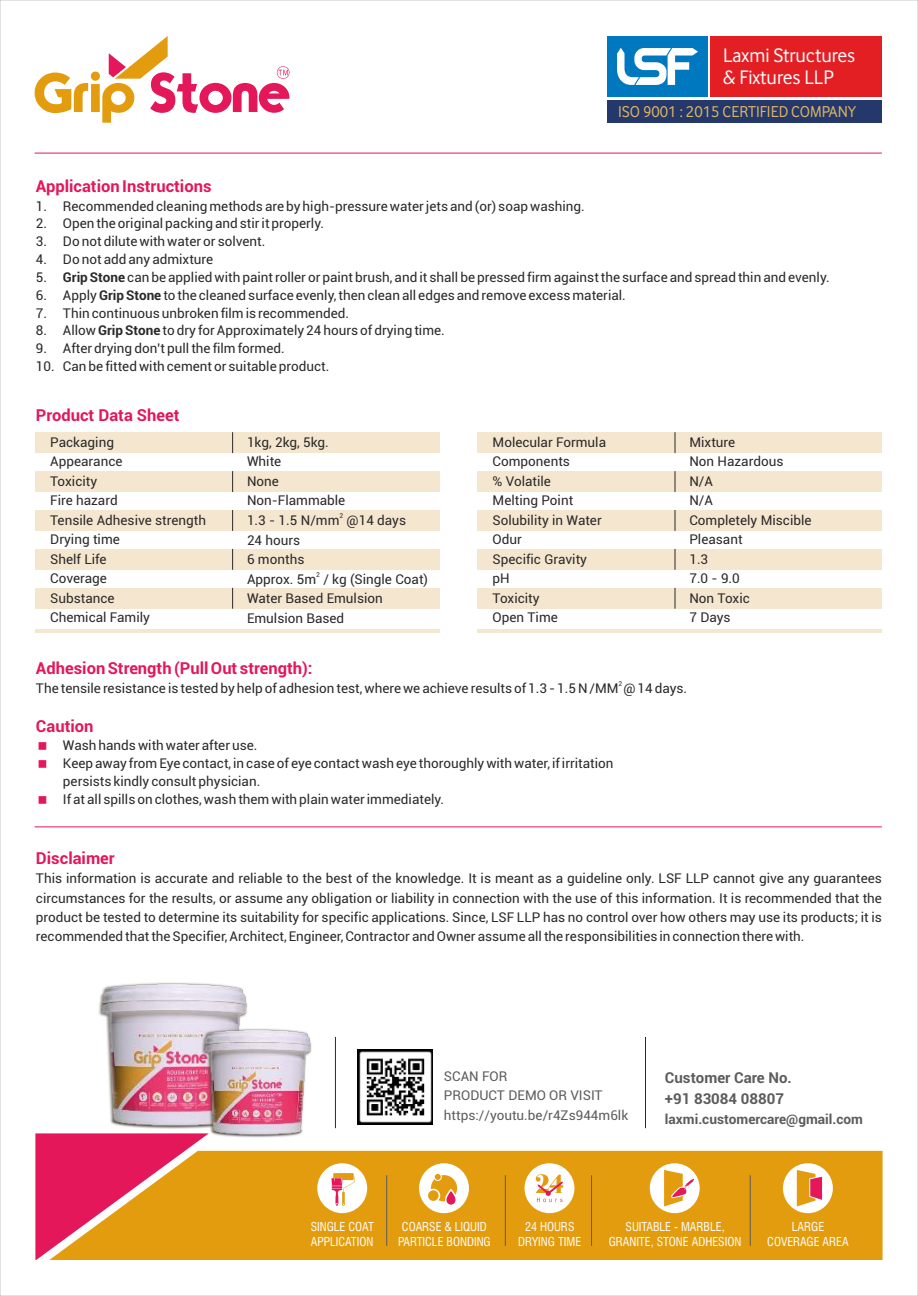
<style>
.page{position:relative;width:918px;height:1296px;background:#fff}
.page>*{position:absolute;margin:0;border:0;box-sizing:border-box;transform-origin:0 0}
.t1{font:20.4px/22.8px "Vodafone";color:#fff}
.t2{font:700 16.5px "Roboto";color:#e31759}
.t3{font:16.35px "Vodafone";color:#deb561}
.t4{font:700 15px/21.6px "Roboto";color:#5c5c5c}
.t5{font:700 13.65px "Roboto";color:#5c5c5c}
.t6{font:13.5px/19.5px "Roboto";color:#2b2929}
.t7{font:13.5px/19.5px "Roboto";color:#5c5c5c}
.t8{font:condensed 12px/14.4px "Swiss 721 BT";color:#fff;text-align:center}
.t9{font:6.75px "Roboto";color:#2b2929}
.s1{font-weight:700}
</style>
<div class="page">
<div style="left:35px;top:432px;width:405px;height:21px;background:#f5e6cf"></div>
<svg style="left:232px;top:432px;width:1px;height:21px"></svg>
<div style="left:35px;top:471px;width:405px;height:21px;background:#f5e6cf"></div>
<svg style="left:232px;top:471px;width:1px;height:21px"></svg>
<div style="left:35px;top:510px;width:405px;height:21px;background:#f5e6cf"></div>
<svg style="left:232px;top:510px;width:1px;height:21px"></svg>
<div style="left:35px;top:549px;width:405px;height:21px;background:#f5e6cf"></div>
<svg style="left:232px;top:549px;width:1px;height:21px"></svg>
<div style="left:35px;top:588px;width:405px;height:21px;background:#f5e6cf"></div>
<svg style="left:232px;top:588px;width:1px;height:21px"></svg>
<div style="left:711px;top:36px;width:171px;height:61px;background:#e31f24"></div>
<div style="left:607px;top:36px;width:101px;height:61px;background:#0078bf"></div>
<svg style="left:617px;top:48px;width:81px;height:37px"></svg>
<div style="left:607px;top:100px;width:275px;height:23px;background:#24386b"></div>
<svg style="left:35px;top:36px;width:254px;height:87px"></svg>
<div style="left:209px;top:1151px;width:674px;height:109px;background:#e39c0d"></div>
<svg style="left:35px;top:1133px;width:174px;height:127px;background:#e56245"></svg>
<hr style="left:35px;top:153px;width:847px;height:1px;background:#e31759">
<img style="left:111px;top:1133px;width:90px;height:4px">
<img style="left:99px;top:983px;width:149px;height:146px">
<img style="left:201px;top:1029px;width:111px;height:109px">
<div style="left:317px;top:1163px;width:50px;height:50px;background:#fff;border-radius:50%"></div>
<svg style="left:331px;top:1173px;width:24px;height:33px"></svg>
<div style="left:525px;top:1163px;width:49px;height:50px;background:#fff;border-radius:50%"></div>
<svg style="left:536px;top:1174px;width:27px;height:28px"></svg>
<div style="left:783px;top:1163px;width:50px;height:50px;background:#fff;border-radius:50%"></div>
<svg style="left:797px;top:1170px;width:26px;height:36px"></svg>
<hr style="left:386px;top:1175px;width:1px;height:71px;background:#5c5c5c">
<hr style="left:505px;top:1175px;width:1px;height:71px;background:#5c5c5c">
<hr style="left:591px;top:1175px;width:1px;height:71px;background:#5c5c5c">
<hr style="left:750px;top:1175px;width:1px;height:71px;background:#5c5c5c">
<div style="left:419px;top:1163px;width:50px;height:50px;background:#fff;border-radius:50%"></div>
<div style="left:431px;top:1175px;width:26px;height:26px;background:#e39c0d;border-radius:50%"></div>
<svg style="left:435px;top:1174px;width:6px;height:6px"></svg>
<svg style="left:426px;top:1189px;width:14px;height:14px"></svg>
<svg style="left:445px;top:1189px;width:12px;height:16px"></svg>
<div style="left:428px;top:1190px;width:11px;height:11px;background:#e39c0d;border-radius:50%"></div>
<div style="left:650px;top:1163px;width:50px;height:50px;background:#fff;border-radius:50%"></div>
<svg style="left:664px;top:1170px;width:31px;height:37px"></svg>
<hr style="left:35px;top:629px;width:405px;height:3px;background:#f5e6cf">
<div style="left:477px;top:432px;width:405px;height:21px;background:#f5e6cf"></div>
<svg style="left:675px;top:432px;width:1px;height:21px"></svg>
<div style="left:477px;top:471px;width:405px;height:21px;background:#f5e6cf"></div>
<svg style="left:675px;top:471px;width:1px;height:21px"></svg>
<div style="left:477px;top:510px;width:405px;height:21px;background:#f5e6cf"></div>
<svg style="left:675px;top:510px;width:1px;height:21px"></svg>
<div style="left:477px;top:549px;width:405px;height:21px;background:#f5e6cf"></div>
<svg style="left:675px;top:549px;width:1px;height:21px"></svg>
<div style="left:477px;top:588px;width:405px;height:21px;background:#f5e6cf"></div>
<svg style="left:675px;top:588px;width:1px;height:21px"></svg>
<hr style="left:477px;top:629px;width:405px;height:3px;background:#f5e6cf">
<hr style="left:35px;top:826px;width:847px;height:1px;background:#e31759">
<img style="left:358px;top:1049px;width:75px;height:75px">
<hr style="left:335px;top:1037px;width:1px;height:91px;background:#2b2929">
<hr style="left:645px;top:1037px;width:1px;height:91px;background:#2b2929">
<p class="t2" style="left:36px;top:180px;width:177px">Application Instructions</p>
<p class="t6" style="left:36px;top:198px;width:550px">1. Recommended cleaning methods are by high-pressure water jets and (or) soap washing.</p>
<p class="t6" style="left:36px;top:215px;width:290px">2. Open the original packing and stir it properly.</p>
<p class="t6" style="left:36px;top:233px;width:231px">3. Do not dilute with water or solvent.</p>
<p class="t6" style="left:36px;top:251px;width:179px">4. Do not add any admixture</p>
<h1 class="t1" style="left:723px;top:45px;width:134px">Laxmi Structures &amp; Fixtures LLP</h1>
<p class="t3" style="left:618px;top:106px;width:240px">ISO 9001 : 2015 CERTIFIED COMPANY</p>
<p class="t6" style="left:36px;top:269px;width:795px">5. <span class="s1">Grip Stone</span> can be applied with paint roller or paint brush, and it shall be pressed firm against the surface and spread thin and evenly.</p>
<p class="t6" style="left:36px;top:287px;width:591px">6. Apply <span class="s1">Grip Stone</span> to the cleaned surface evenly, then clean all edges and remove excess material.</p>
<p class="t6" style="left:36px;top:304px;width:315px">7. Thin continuous unbroken film is recommended.</p>
<p class="t6" style="left:36px;top:322px;width:410px">8. Allow <span class="s1">Grip Stone</span> to dry for Approximately 24 hours of drying time.</p>
<p class="t6" style="left:36px;top:340px;width:250px">9. After drying don’t pull the film formed.</p>
<p class="t6" style="left:36px;top:358px;width:295px">10. Can be fitted with cement or suitable product.</p>
<p class="t2" style="left:36px;top:409px;width:145px">Product Data Sheet</p>
<p class="t6" style="left:50px;top:434px;width:157px">Packaging<br>Appearance<br>Toxicity<br>Fire hazard<br>Tensile Adhesive strength<br>Drying time<br>Shelf Life<br>Coverage<br>Substance<br>Chemical Family</p>
<p class="t6" style="left:247px;top:434px;width:100px">1kg, 2kg, 5kg.<br>White<br>None<br>Non-Flammable</p>
<p class="t9" style="left:340px;top:513px;width:5px">2</p>
<p class="t6" style="left:247px;top:512px;width:161px">1.3 - 1.5 N/mm @14 days<br>24 hours<br>6 months</p>
<p class="t9" style="left:316px;top:572px;width:5px">2</p>
<p class="t6" style="left:247px;top:571px;width:183px">Approx. 5m / kg (Single Coat)<br>Water Based Emulsion<br>Emulsion Based</p>
<p class="t2" style="left:36px;top:662px;width:278px">Adhesion Strength (Pull Out strength):</p>
<p class="t6" style="left:493px;top:434px;width:115px">Molecular Formula<br>Components<br>% Volatile<br>Melting Point<br>Solubility in Water<br>Odur<br>Specific Gravity pH<br>Toxicity<br>Open Time</p>
<p class="t6" style="left:689px;top:434px;width:124px">Mixture<br>Non Hazardous<br>N/A<br>N/A<br>Completely Miscible<br>Pleasant<br>1.3<br>7.0 - 9.0<br>Non Toxic<br>7 Days</p>
<p class="t9" style="left:619px;top:681px;width:5px">2</p>
<p class="t6" style="left:36px;top:680px;width:653px">The tensile resistance is tested by help of adhesion test, where we achieve results of 1.3 - 1.5 N /MM @ 14 days.</p>
<p class="t2" style="left:36px;top:719px;width:59px">Caution</p>
<p class="t6" style="left:63px;top:738px;width:552px;line-height:17.9px">Wash hands with water after use.<br>Keep away from Eye contact, in case of eye contact wash eye thoroughly with water, if irritation persists kindly consult physician.<br>If at all spills on clothes, wash them with plain water immediately.</p>
<p class="t2" style="left:36px;top:852px;width:80px">Disclaimer</p>
<p class="t6" style="left:36px;top:870px;width:848px;text-align:justify">This information is accurate and reliable to the best of the knowledge. It is meant as a guideline only. LSF LLP cannot give any guarantees circumstances for the results, or assume any obligation or liability in connection with the use of this information. It is recommended that the product be tested to determine its suitability for specific applications. Since, LSF LLP has no control over how others may use its products; it is recommended that the Specifier, Architect, Engineer, Contractor and Owner assume all the responsibilities in connection there with.</p>
<p class="t7" style="left:444px;top:1068px;width:186px">SCAN FOR<br>PRODUCT DEMO OR VISIT https://youtu.be/r4Zs944m6lk</p>
<p class="t4" style="left:665px;top:1068px;width:129px">Customer Care No. +91 83084 08807</p>
<p class="t5" style="left:665px;top:1114px;width:200px">laxmi.customercare@gmail.com</p>
<p class="t8" style="left:311px;top:1221px;width:65px;text-align:left">SINGLE COAT<br>APPLICATION</p>
<p class="t8" style="left:398px;top:1221px;width:94px">COARSE &amp; LIQUID<br>PARTICLE BONDING</p>
<p class="t8" style="left:518px;top:1221px;width:64px">24 HOURS<br>DRYING TIME</p>
<p class="t8" style="left:609px;top:1221px;width:134px">SUITABLE - MARBLE,<br>GRANITE, STONE ADHESION</p>
<p class="t8" style="left:767px;top:1221px;width:83px">LARGE<br>COVERAGE AREA</p>
</div>
